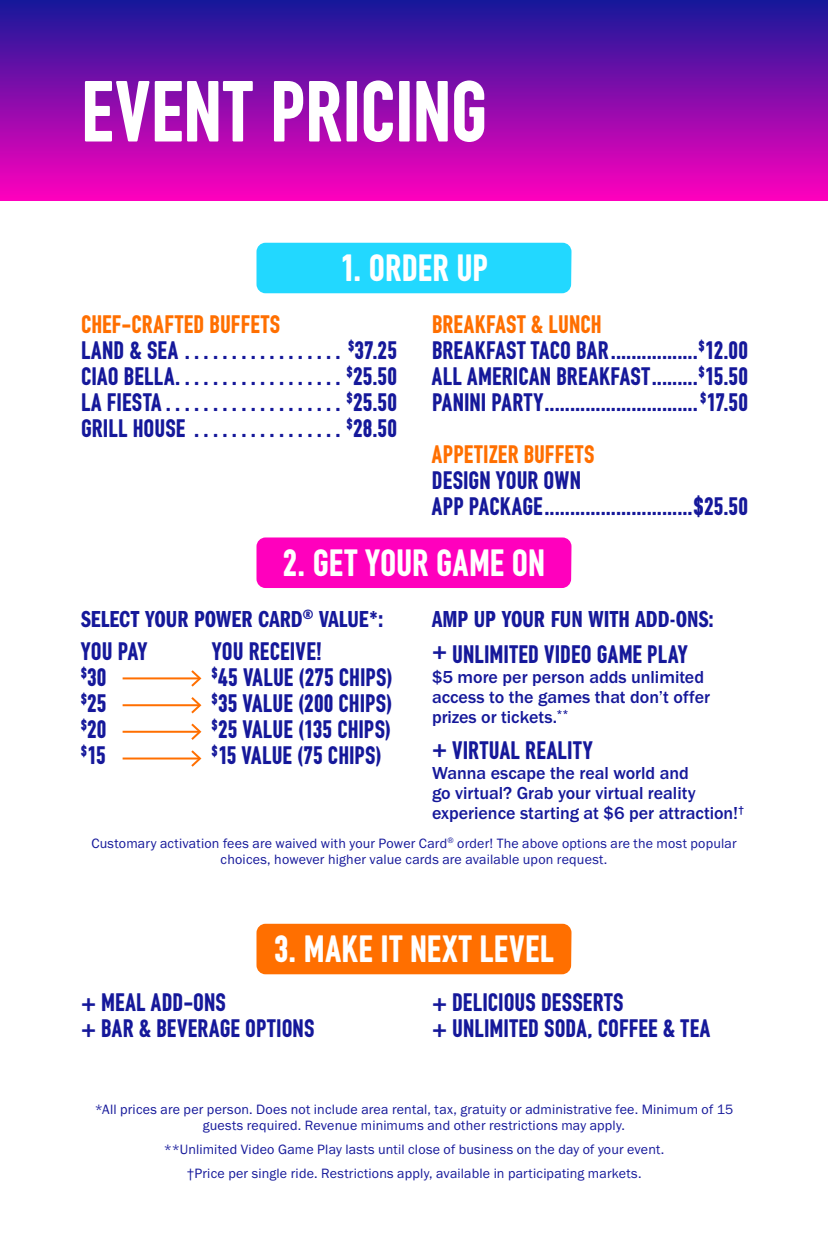
<style>
.page{position:relative;width:828px;height:1260px;background:#fff}
.page>*{position:absolute;margin:0;border:0;box-sizing:border-box;transform-origin:0 0}
.t1{font:81.8px "DIN Buster";color:#fff}
.t2{font:36px "DIN Buster";letter-spacing:.005em;color:#fff}
.t3{font:24px/26px "DIN Buster";letter-spacing:.005em;color:#15189a}
.t4{font:24px "Franklin Gothic URW Com Dem";letter-spacing:.005em;color:#15189a}
.t5{font:24px "DIN Buster";letter-spacing:.01em;color:#ff6f00}
.t6{font:500 18px/20px "Franklin Gothic URW";color:#15189a}
.t7{font:14px/16px "Franklin Gothic URW Boo";letter-spacing:.015em;color:#15189a;text-align:center}
.s1{color:#ff6f00}
</style>
<div class="page">
<div style="left:0;top:0;width:828px;height:200px;background:linear-gradient(to bottom,#16189a,#fe00bd)"></div>
<div style="left:256px;top:924px;width:316px;height:50px;background:#ff6f00;border-radius:9px"></div>
<div style="left:256px;top:243px;width:316px;height:50px;background:#22d8ff;border-radius:9px"></div>
<div style="left:256px;top:537px;width:316px;height:51px;background:#ff00bd;border-radius:9px"></div>
<hr style="left:123px;top:677px;width:77px;height:2px;background:#ff6f00">
<svg style="left:189px;top:670px;width:13px;height:17px"></svg>
<hr style="left:123px;top:704px;width:77px;height:2px;background:#ff6f00">
<hr style="left:123px;top:731px;width:77px;height:2px;background:#ff6f00">
<svg style="left:189px;top:697px;width:13px;height:43px"></svg>
<hr style="left:123px;top:758px;width:77px;height:2px;background:#ff6f00">
<svg style="left:189px;top:750px;width:13px;height:17px"></svg>
<h1 class="t1" style="left:81px;top:63px;width:408px">EVENT PRICING</h1>
<h2 class="t2" style="left:340px;top:247px;width:150px">1. ORDER UP</h2>
<p class="t3" style="left:432px;top:311px;width:318px"><span class="s1">BREAKFAST &amp; LUNCH<br></span>BREAKFAST TACO BAR.................<sup>$</sup>12.00<br>ALL AMERICAN BREAKFAST.........<sup>$</sup>15.50<br>PANINI PARTY.............................. <sup>$</sup>17.50</p>
<p class="t5" style="left:432px;top:439px;width:164px">APPETIZER BUFFETS</p>
<p class="t3" style="left:432px;top:467px;width:318px">DESIGN YOUR OWN<br>APP PACKAGE.............................$25.50</p>
<p class="t3" style="left:81px;top:311px;width:318px"><span class="s1">CHEF-CRAFTED BUFFETS<br></span>LAND &amp; SEA................. <sup>$</sup>37.25<br>CIAO BELLA.................. <sup>$</sup>25.50<br>LA FIESTA................... <sup>$</sup>25.50<br>GRILL HOUSE ................ <sup>$</sup>28.50</p>
<h2 class="t2" style="left:283px;top:541px;width:264px">2. GET YOUR GAME ON</h2>
<p class="t4" style="left:81px;top:602px;width:304px">SELECT YOUR POWER CARD<sup>®</sup> VALUE*:</p>
<p class="t4" style="left:432px;top:602px;width:283px">AMP UP YOUR FUN WITH ADD-ONS:</p>
<p class="t3" style="left:432px;top:641px;width:257px">+ UNLIMITED VIDEO GAME PLAY</p>
<p class="t6" style="left:432px;top:666px;width:280px">$5 more per person adds unlimited access to the games that don’t offer prizes or tickets.<sup>**</sup></p>
<p class="t3" style="left:432px;top:737px;width:162px">+ VIRTUAL REALITY</p>
<p class="t6" style="left:432px;top:762px;width:314px">Wanna escape the real world and<br>go virtual? Grab your virtual reality experience starting at $6 per attraction!<sup>†</sup></p>
<p class="t3" style="left:212px;top:639px;width:182px">YOU RECEIVE!<br><sup>$</sup>45 VALUE (275 CHIPS) <sup>$</sup>35 VALUE (200 CHIPS) <sup>$</sup>25 VALUE (135 CHIPS) <sup>$</sup>15 VALUE (75 CHIPS)</p>
<p class="t3" style="left:81px;top:639px;width:68px">YOU PAY <sup>$</sup>30<br><sup>$</sup>25<br><sup>$</sup>20<br><sup>$</sup>15</p>
<p class="t7" style="left:91px;top:835px;width:647px">Customary activation fees are waived with your Power Card<sup>®</sup> order! The above options are the most popular choices, however higher value cards are available upon request.</p>
<h2 class="t2" style="left:274px;top:928px;width:281px">3. MAKE IT NEXT LEVEL</h2>
<p class="t3" style="left:81px;top:989px;width:235px">+ MEAL ADD-ONS<br>+ BAR &amp; BEVERAGE OPTIONS</p>
<p class="t3" style="left:432px;top:989px;width:280px">+ DELICIOUS DESSERTS<br>+ UNLIMITED SODA, COFFEE &amp; TEA</p>
<p class="t7" style="left:95px;top:1101px;width:640px">*All prices are per person. Does not include area rental, tax, gratuity or administrative fee. Minimum of 15 guests required. Revenue minimums and other restrictions may apply.</p>
<p class="t7" style="left:164px;top:1137px;width:502px;line-height:24px">**Unlimited Video Game Play lasts until close of business on the day of your event. †Price per single ride. Restrictions apply, available in participating markets.</p>
</div>
